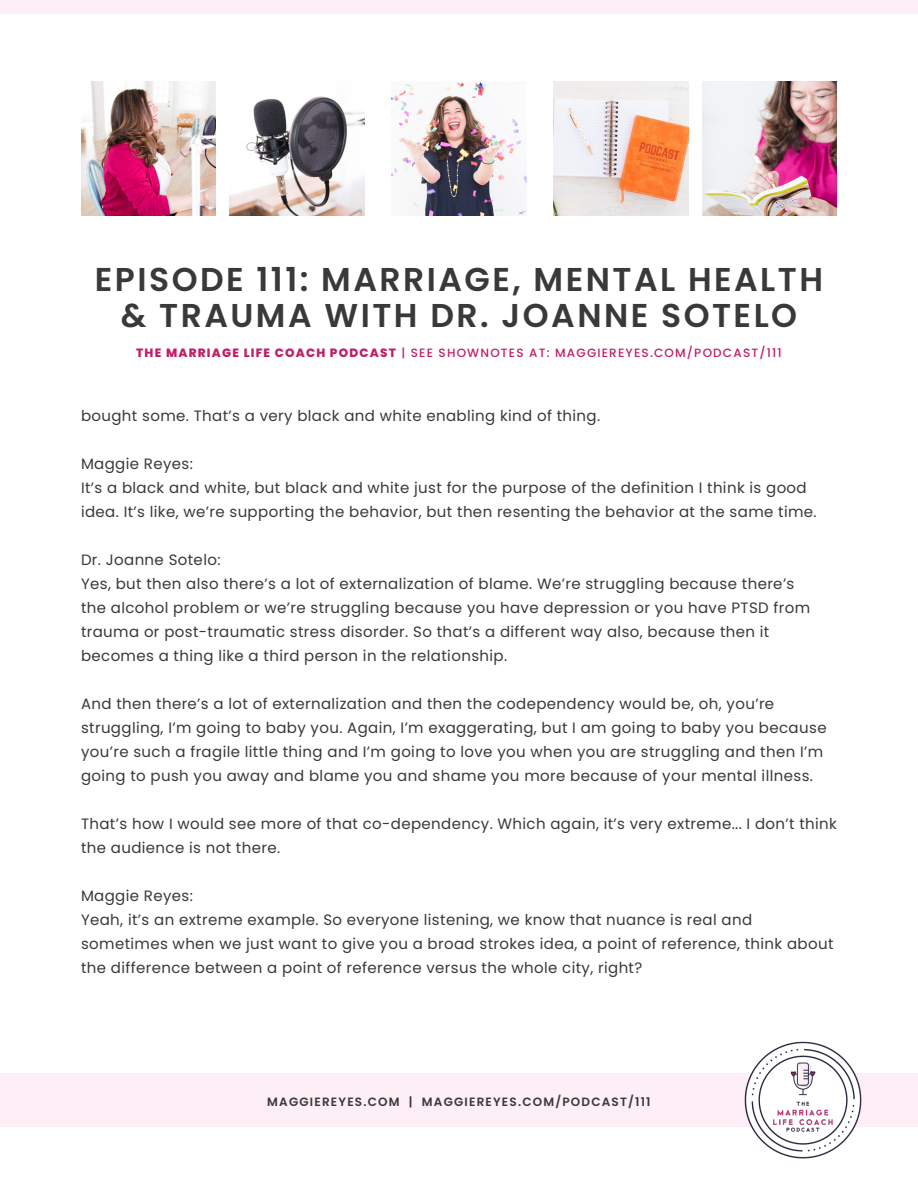
<style>
.page{position:relative;width:918px;height:1188px;background:#fff}
.page>*{position:absolute;margin:0;border:0;box-sizing:border-box;transform-origin:0 0}
.t1{font:600 33px/36px "Poppins";letter-spacing:.075em;color:#393939;text-align:center}
.t2{font:15px/24px "Poppins";letter-spacing:.025em;color:#393939}
.t3{font:500 12px "Poppins";letter-spacing:.1em;color:#c01e69}
.t4{font:600 12px "Poppins";letter-spacing:.1em;color:#393939}
.s1{font-weight:800}
</style>
<div class="page">
<div style="left:0;top:1073px;width:918px;height:54px;background:#fdeff5"></div>
<div style="left:0;top:0;width:918px;height:14px;background:#fdeff5"></div>
<img style="left:81px;top:81px;width:135px;height:135px">
<img style="left:392px;top:82px;width:134px;height:134px">
<img style="left:702px;top:81px;width:135px;height:135px">
<img style="left:230px;top:96px;width:134px;height:120px">
<img style="left:554px;top:81px;width:134px;height:135px">
<img style="left:744px;top:1041px;width:118px;height:118px">
<h1 class="t1" style="left:95px;top:262px;width:730px">EPISODE 111: MARRIAGE, MENTAL HEALTH &amp; TRAUMA WITH DR. JOANNE SOTELO</h1>
<p class="t3" style="left:136px;top:346px;width:647px"><span class="s1">THE MARRIAGE LIFE COACH PODCAST</span> | SEE SHOWNOTES AT: MAGGIEREYES.COM/PODCAST/111</p>
<p class="t2" style="left:81px;top:404px;width:521px">bought some. That’s a very black and white enabling kind of thing.</p>
<p class="t2" style="left:81px;top:452px;width:737px">Maggie Reyes:<br>It’s a black and white, but black and white just for the purpose of the definition I think is good idea. It’s like, we’re supporting the behavior, but then resenting the behavior at the same time.</p>
<p class="t2" style="left:81px;top:548px;width:731px">Dr. Joanne Sotelo:<br>Yes, but then also there’s a lot of externalization of blame. We’re struggling because there’s the alcohol problem or we’re struggling because you have depression or you have PTSD from trauma or post-traumatic stress disorder. So that’s a different way also, because then it becomes a thing like a third person in the relationship.</p>
<p class="t2" style="left:81px;top:692px;width:747px">And then there’s a lot of externalization and then the codependency would be, oh, you’re struggling, I’m going to baby you. Again, I’m exaggerating, but I am going to baby you because you’re such a fragile little thing and I’m going to love you when you are struggling and then I’m going to push you away and blame you and shame you more because of your mental illness.</p>
<p class="t2" style="left:81px;top:812px;width:757px">That’s how I would see more of that co-dependency. Which again, it’s very extreme... I don’t think the audience is not there.</p>
<p class="t2" style="left:81px;top:884px;width:754px">Maggie Reyes:<br>Yeah, it’s an extreme example. So everyone listening, we know that nuance is real and sometimes when we just want to give you a broad strokes idea, a point of reference, think about the difference between a point of reference versus the whole city, right?</p>
<p class="t4" style="left:267px;top:1095px;width:385px">MAGGIEREYES.COM | MAGGIEREYES.COM/PODCAST/111</p>
</div>
